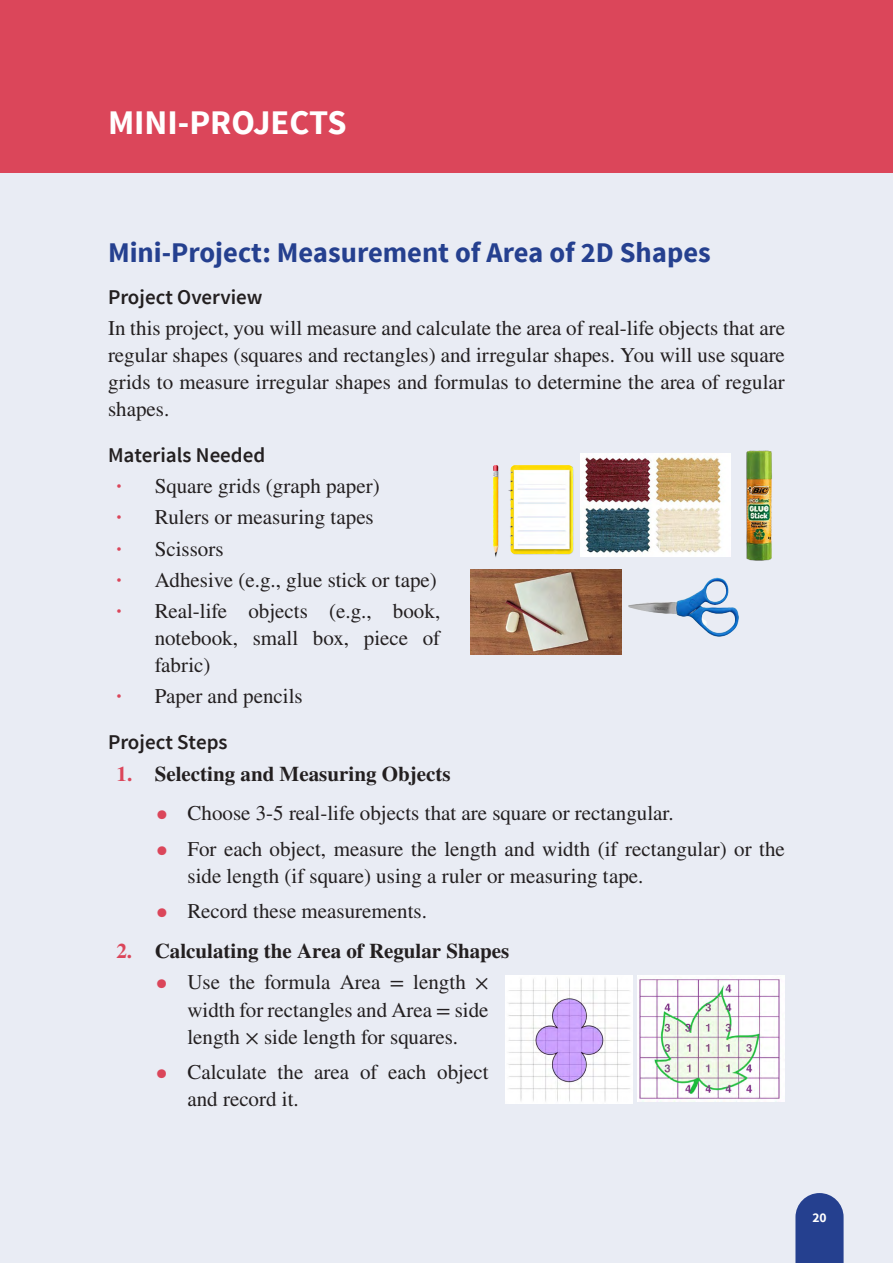
<style>
.page{position:relative;width:893px;height:1263px;background:#e9ecf4}
.page>*{position:absolute;margin:0;border:0;box-sizing:border-box;transform-origin:0 0}
.t1{font:700 34.5px "Source Sans Pro";color:#fff}
.t2{font:700 28.5px "Source Sans Pro";color:#25408f}
.t3{font:21px/27px "STIX General";color:#231f20}
.t4{font:700 21px "STIX General";color:#231f20}
.t5{font:600 21px "Source Sans Pro";color:#231f20}
.t6{font:700 13.5px "Source Sans Pro";color:#fff}
.s1{font-weight:700;color:#db465a}
.s2{color:#db465a}
</style>
<div class="page">
<svg style="left:795px;top:1193px;width:49px;height:70px;background:#374f98"></svg>
<div style="left:0;top:0;width:893px;height:172px;background:#db465a"></div>
<img style="left:746px;top:451px;width:26px;height:109px">
<img style="left:493px;top:453px;width:100px;height:105px">
<img style="left:581px;top:453px;width:150px;height:103px">
<img style="left:628px;top:577px;width:111px;height:60px">
<img style="left:470px;top:570px;width:152px;height:85px">
<img style="left:506px;top:976px;width:127px;height:127px">
<img style="left:637px;top:976px;width:148px;height:125px">
<h1 class="t1" style="left:108px;top:100px;width:240px">MINI-PROJECTS</h1>
<h2 class="t2" style="left:108px;top:234px;width:604px">Mini-Project: Measurement of Area of 2D Shapes</h2>
<p class="t5" style="left:108px;top:283px;width:156px">Project Overview</p>
<p class="t3" style="left:108px;top:315px;width:678px;text-align:justify">In this project, you will measure and calculate the area of real-life objects that are regular shapes (squares and rectangles) and irregular shapes. You will use square grids to measure irregular shapes and formulas to determine the area of regular shapes.</p>
<p class="t5" style="left:108px;top:442px;width:159px">Materials Needed</p>
<p class="t3" style="left:117px;top:471px;width:325px;line-height:31.2px"><span class="s1">·</span> Square grids (graph paper)<br><span class="s1">·</span> Rulers or measuring tapes<br><span class="s1">·</span> Scissors<br><span class="s1">·</span> Adhesive (e.g., glue stick or tape) <span class="s1">·</span> Real-life objects (e.g., book,</p>
<p class="t3" style="left:155px;top:625px;width:287px">notebook, small box, piece of fabric)</p>
<p class="t3" style="left:117px;top:684px;width:188px"><span class="s1">·</span> Paper and pencils</p>
<p class="t5" style="left:108px;top:729px;width:121px">Project Steps</p>
<p class="t4" style="left:117px;top:758px;width:336px"><span class="s2">1.</span> Selecting and Measuring Objects</p>
<p class="t3" style="left:156px;top:801px;width:519px"><span class="s1">•</span> Choose 3-5 real-life objects that are square or rectangular.</p>
<p class="t3" style="left:187px;top:836px;width:599px;text-indent:-32px"><span class="s1">•</span> For each object, measure the length and width (if rectangular) or the side length (if square) using a ruler or measuring tape.</p>
<p class="t3" style="left:156px;top:899px;width:272px"><span class="s1">•</span> Record these measurements.</p>
<p class="t4" style="left:116px;top:936px;width:394px"><span class="s2">2.</span> Calculating the Area of Regular Shapes</p>
<p class="t3" style="left:187px;top:970px;width:303px;text-align:justify;text-indent:-32px"><span class="s1">•</span> Use the formula Area = length × width for rectangles and Area = side length × side length for squares.</p>
<p class="t3" style="left:187px;top:1059px;width:303px;text-indent:-32px"><span class="s1">•</span> Calculate the area of each object and record it.</p>
<p class="t6" style="left:812px;top:1208px;width:16px">20</p>
</div>
